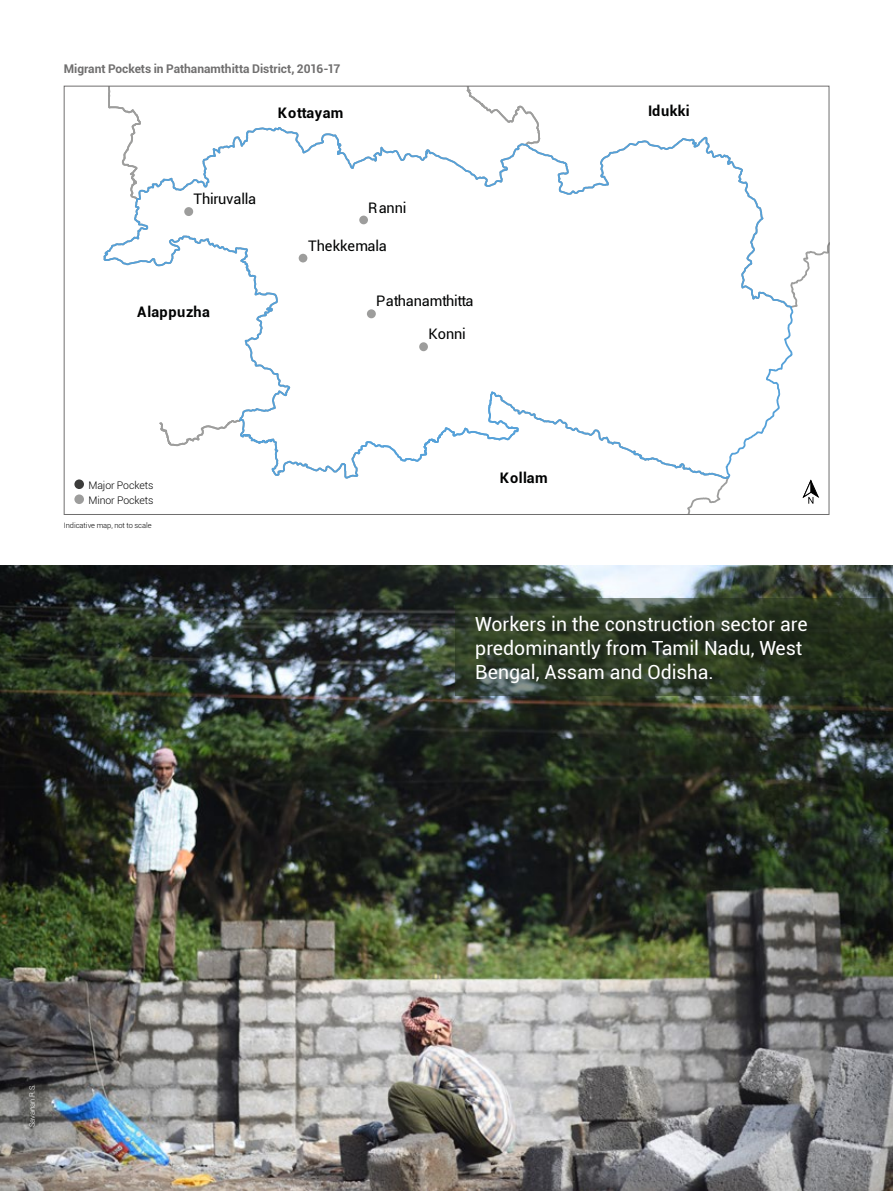
<style>
.page{position:relative;width:893px;height:1191px;background:#fff}
.page>*{position:absolute;margin:0;border:0;box-sizing:border-box;transform-origin:0 0}
.t1{font:19.5px/24px "Roboto";color:#fff}
.t2{font:14.55px "Roboto";letter-spacing:-.015em;color:#010202}
.t3{font:700 14.55px "Roboto";letter-spacing:.02em;color:#010202}
.t4{font:700 14.55px "Roboto";letter-spacing:.045em;color:#010202}
.t5{font:700 12px "Roboto";letter-spacing:-.005em;color:#706f6f}
.t6{font:300 10.5px/15px "Roboto";letter-spacing:-.005em;color:#000}
.t7{font:300 7.5px "Roboto";letter-spacing:-.005em;color:#000}
.t8{font:300 7.5px "Roboto";letter-spacing:-.005em;color:#fff}
</style>
<div class="page">
<img style="left:0;top:566px;width:893px;height:625px">
<svg style="left:455px;top:597px;width:438px;height:98px;background:#2d3926"></svg>
<svg style="left:732px;top:161px;width:62px;height:295px"></svg>
<svg style="left:76px;top:88px;width:656px;height:424px"></svg>
<div style="left:419px;top:342px;width:9px;height:9px;background:#9d9d9c;border-radius:50%"></div>
<div style="left:367px;top:309px;width:9px;height:9px;background:#9d9d9c;border-radius:50%"></div>
<div style="left:359px;top:216px;width:9px;height:8px;background:#9d9d9c;border-radius:50%"></div>
<div style="left:299px;top:254px;width:8px;height:8px;background:#9d9d9c;border-radius:50%"></div>
<div style="left:184px;top:207px;width:9px;height:9px;background:#9d9d9c;border-radius:50%"></div>
<div style="left:74px;top:479px;width:10px;height:10px;background:#3c3c3b;border-radius:50%"></div>
<div style="left:74px;top:494px;width:10px;height:10px;background:#9d9d9c;border-radius:50%"></div>
<svg style="left:803px;top:479px;width:16px;height:25px"></svg>
<p class="t5" style="left:64px;top:60px;width:278px">Migrant Pockets in Pathanamthitta District, 2016-17</p>
<p class="t3" style="left:278px;top:103px;width:67px">Kottayam</p>
<p class="t2" style="left:193px;top:189px;width:64px">Thiruvalla</p>
<p class="t4" style="left:137px;top:301px;width:74px">Alappuzha</p>
<p class="t2" style="left:368px;top:197px;width:40px">Ranni</p>
<p class="t2" style="left:308px;top:235px;width:80px">Thekkemala</p>
<p class="t2" style="left:376px;top:291px;width:99px">Pathanamthitta</p>
<p class="t2" style="left:428px;top:324px;width:39px">Konni</p>
<p class="t6" style="left:88px;top:477px;width:67px">Major Pockets<br>Minor Pockets</p>
<p class="t7" style="left:64px;top:520px;width:89px">Indicative map, not to scale</p>
<p class="t3" style="left:500px;top:467px;width:49px">Kollam</p>
<p class="t3" style="left:648px;top:100px;width:43px">Idukki</p>
<p class="t1" style="left:475px;top:611px;width:334px">Workers in the construction sector are predominantly from Tamil Nadu, West<br>Bengal, Assam and Odisha.</p>
<p class="t8" style="left:27px;top:1127px;width:45px;rotate:-90deg">Savanan R.S.</p>
</div>
